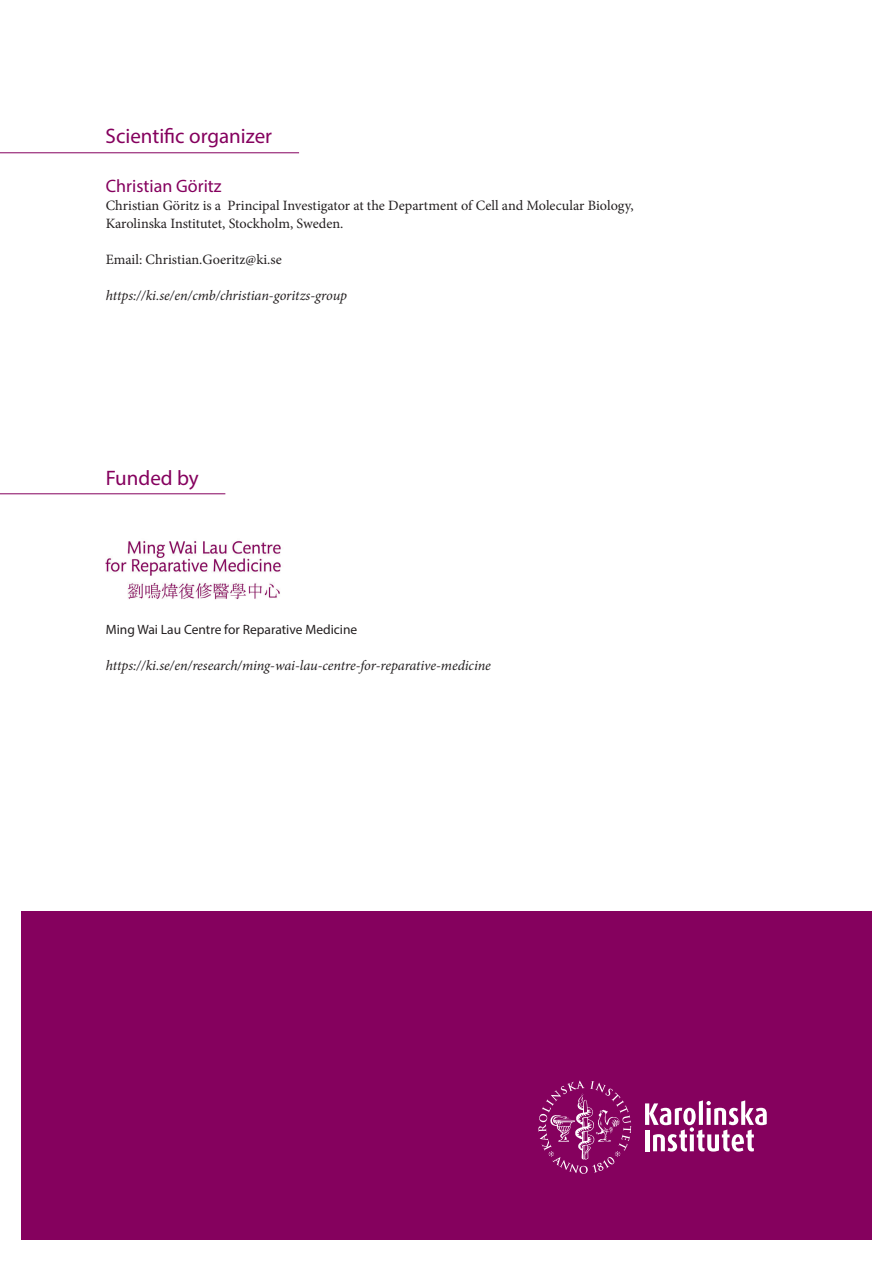
<style>
.page{position:relative;width:893px;height:1263px;background:#fff}
.page>*{position:absolute;margin:0;border:0;box-sizing:border-box;transform-origin:0 0}
.t1{font:21px "Myriad Pro";color:#85015e}
.t2{font:18px "Myriad Pro";color:#85015e}
.t3{font:14.25px "Minion Pro";color:#231f20}
.t4{font:italic 14.25px "Minion Pro";letter-spacing:-.01em;color:#231f20}
.t5{font:13.5px "Myriad Pro";color:#231f20}
</style>
<div class="page">
<hr style="left:0;top:493px;width:225px;height:1px;background:#85015e">
<img style="left:106px;top:541px;width:175px;height:59px">
<hr style="left:0;top:152px;width:299px;height:1px;background:#85015e">
<div style="left:21px;top:911px;width:851px;height:329px;background:#85015e"></div>
<svg style="left:645px;top:1100px;width:122px;height:51px"></svg>
<svg style="left:538px;top:1081px;width:93px;height:93px"></svg>
<p class="t1" style="left:106px;top:123px;width:168px">Scientific organizer</p>
<p class="t2" style="left:106px;top:175px;width:117px">Christian Göritz</p>
<p class="t3" style="left:106px;top:196px;width:529px">Christian Göritz is a Principal Investigator at the Department of Cell and Molecular Biology,</p>
<p class="t3" style="left:106px;top:214px;width:239px">Karolinska Institutet, Stockholm, Sweden.</p>
<p class="t3" style="left:106px;top:250px;width:178px">Email: Christian.Goeritz@ki.se</p>
<p class="t4" style="left:106px;top:286px;width:243px">https://ki.se/en/cmb/christian-goritzs-group</p>
<p class="t1" style="left:106px;top:465px;width:95px">Funded by</p>
<p class="t5" style="left:106px;top:621px;width:253px">Ming Wai Lau Centre for Reparative Medicine</p>
<p class="t4" style="left:106px;top:656px;width:387px">https://ki.se/en/research/ming-wai-lau-centre-for-reparative-medicine</p>
</div>
